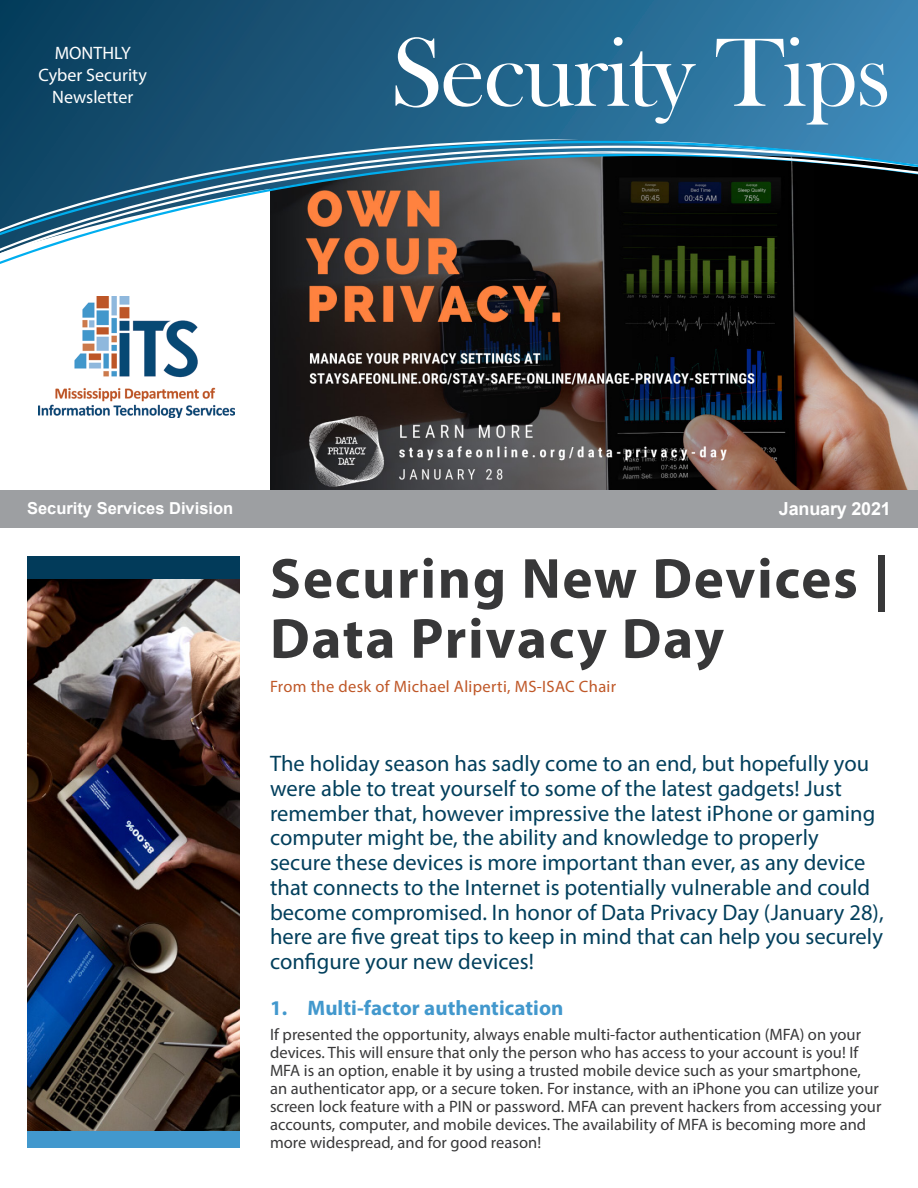
<style>
.page{position:relative;width:918px;height:1188px;background:#fff}
.page>*{position:absolute;margin:0;border:0;box-sizing:border-box;transform-origin:0 0}
.t1{font:100.5px "Bask Old Face";letter-spacing:-.02em;color:#fff}
.t2{font:700 57px/60px "Myriad Pro";letter-spacing:.03em;color:#383839}
.t3{font:22.5px/24.8px "Myriad Pro";letter-spacing:.005em;color:#023f5c}
.t4{font:700 21px "Myriad Pro";letter-spacing:.005em;color:#4298cd}
.t5{font:18px "Myriad Pro";color:#fff}
.t6{font:700 18px "Arial";letter-spacing:-.01em;color:#fff}
.t7{font:16.5px/18px "Myriad Pro";letter-spacing:.005em;color:#383839}
.t8{font:16.5px "Myriad Pro";letter-spacing:.02em;color:#bf5727}
.t9{font:700 16.5px "Arial";color:#fff}
</style>
<div class="page">
<img style="left:27px;top:579px;width:213px;height:552px">
<img style="left:270px;top:268px;width:648px;height:222px">
<img style="left:39px;top:297px;width:196px;height:120px">
<svg style="left:0;top:0;width:918px;height:139px;background:#216187"></svg>
<svg style="left:0;top:139px;width:918px;height:12px;background:#35789d"></svg>
<svg style="left:0;top:262px;width:918px;height:6px"></svg>
<svg style="left:0;top:151px;width:918px;height:111px;background:#4c585d"></svg>
<svg style="left:561px;top:151px;width:162px;height:3px"></svg>
<div style="left:0;top:490px;width:918px;height:38px;background:#9d9fa2"></div>
<div style="left:27px;top:556px;width:213px;height:23px;background:#023b5a"></div>
<div style="left:27px;top:1131px;width:213px;height:16px;background:#4298cd"></div>
<p class="t5" style="left:55px;top:42px;width:78px">MONTHLY</p>
<p class="t5" style="left:39px;top:64px;width:110px">Cyber Security</p>
<p class="t5" style="left:52px;top:85px;width:83px">Newsletter</p>
<p class="t1" style="left:391px;top:17px;width:502px">Security Tips</p>
<p class="t9" style="left:27px;top:497px;width:208px">Security Services Division</p>
<p class="t6" style="left:779px;top:496px;width:114px">January 2021</p>
<p class="t2" style="left:270px;top:547px;width:621px">Securing New Devices |<br>Data Privacy Day</p>
<p class="t8" style="left:270px;top:676px;width:348px">From the desk of Michael Aliperti, MS-ISAC Chair</p>
<p class="t3" style="left:270px;top:751px;width:615px">The holiday season has sadly come to an end, but hopefully you were able to treat yourself to some of the latest gadgets! Just remember that, however impressive the latest iPhone or gaming computer might be, the ability and knowledge to properly secure these devices is more important than ever, as any device that connects to the Internet is potentially vulnerable and could become compromised. In honor of Data Privacy Day (January 28), here are five great tips to keep in mind that can help you securely configure your new devices!</p>
<p class="t4" style="left:270px;top:994px;width:295px">1. Multi-factor authentication</p>
<p class="t7" style="left:270px;top:1025px;width:613px">If presented the opportunity, always enable multi-factor authentication (MFA) on your devices. This will ensure that only the person who has access to your account is you! If MFA is an option, enable it by using a trusted mobile device such as your smartphone, an authenticator app, or a secure token. For instance, with an iPhone you can utilize your screen lock feature with a PIN or password. MFA can prevent hackers from accessing your accounts, computer, and mobile devices. The availability of MFA is becoming more and more widespread, and for good reason!</p>
</div>
